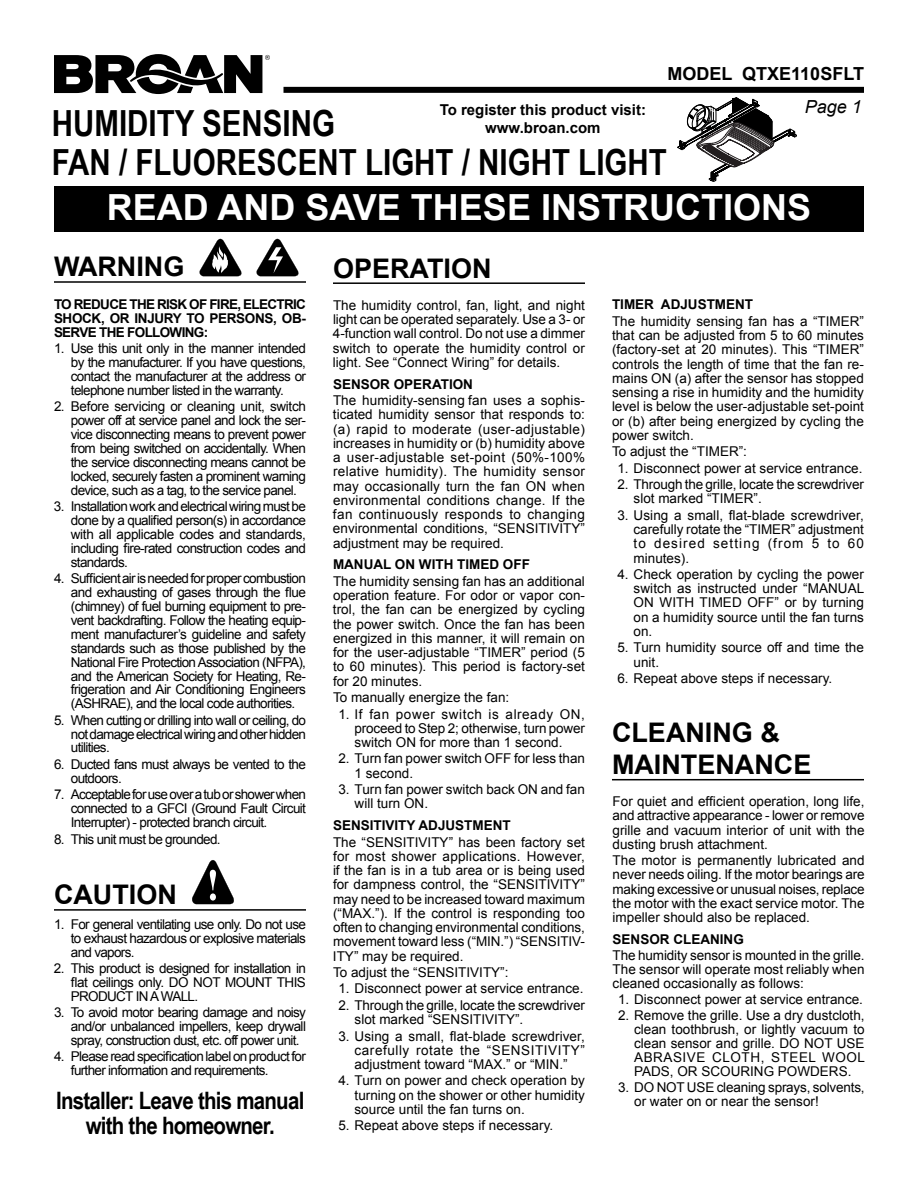
<style>
.page{position:relative;width:918px;height:1188px;background:#fff}
.page>*{position:absolute;margin:0;border:0;box-sizing:border-box;transform-origin:0 0}
.t1{font:700 36px/39px "Arial Narrow";color:#000}
.t2{font:700 36px "Arial";color:#fff}
.t3{font:700 27px/32.4px "Arial";color:#000}
.t4{font:700 24px/25.5px "Arial Narrow";letter-spacing:-.03em;color:#000;text-align:center;scale:1.04 1}
.t5{font:700 18px "Arial";color:#000}
.t6{font:italic 18px "Arial";color:#000}
.t7{font:700 15px/18px "Arial";color:#000;text-align:center}
.t8{font:13.5px/14.2px "Arial";color:#000;text-align:justify}
.t9{font:700 13.5px/14px "Arial";color:#000;text-align:justify}
.t10{font:13.5px/14px "Arial";letter-spacing:-.05em;color:#000}
</style>
<div class="page">
<div style="left:284px;top:87px;width:580px;height:6px;background:#000"></div>
<svg style="left:54px;top:54px;width:216px;height:40px"></svg>
<hr style="left:54px;top:281px;width:252px;height:2px;background:#000">
<hr style="left:54px;top:909px;width:252px;height:2px;background:#000">
<svg style="left:199px;top:239px;width:42px;height:38px"></svg>
<svg style="left:256px;top:239px;width:42px;height:38px"></svg>
<svg style="left:192px;top:860px;width:42px;height:45px"></svg>
<div style="left:54px;top:186px;width:810px;height:46px;background:#000"></div>
<hr style="left:612px;top:779px;width:252px;height:1px;background:#000">
<hr style="left:333px;top:282px;width:252px;height:2px;background:#000">
<svg style="left:678px;top:98px;width:119px;height:84px"></svg>
<h3 class="t5" style="left:668px;top:61px;width:198px">MODEL QTXE110SFLT</h3>
<h3 class="t6" style="left:805px;top:95px;width:44px">Page</h3>
<p class="t7" style="left:440px;top:101px;width:208px">To register this product visit: www.broan.com</p>
<h1 class="t1" style="left:52px;top:102px;width:617px">HUMIDITY SENSING<br>FAN / FLUORESCENT LIGHT / NIGHT LIGHT</h1>
<h1 class="t2" style="left:107px;top:183px;width:706px">READ AND SAVE THESE INSTRUCTIONS</h1>
<h2 class="t3" style="left:54px;top:252px;width:132px">WARNING</h2>
<p class="t9" style="left:54px;top:298px;width:253px">TO REDUCE THE RISK OF FIRE, ELECTRIC SHOCK, OR INJURY TO PERSONS, OB-SERVE THE FOLLOWING:</p>
<p class="t8" style="left:71px;top:342px;width:237px;text-indent:-17px">1. Use this unit only in the manner intended by the manufacturer. If you have questions, contact the manufacturer at the address or telephone number listed in the warranty.</p>
<p class="t8" style="left:71px;top:400px;width:237px;text-indent:-17px">2. Before servicing or cleaning unit, switch power off at service panel and lock the ser&shy;vice disconnecting means to prevent power from being switched on accidentally. When the service disconnecting means cannot be locked, securely fasten a prominent warning device, such as a tag, to the service panel.</p>
<p class="t8" style="left:71px;top:499px;width:237px;text-indent:-17px">3. Installation work and electrical wiring must be done by a qualified person(s) in accordance with all applicable codes and standards, including fire-rated construction codes and standards.</p>
<p class="t8" style="left:71px;top:571px;width:237px;text-indent:-17px">4. Sufficient air is needed for proper combustion and exhausting of gases through the flue (chimney) of fuel burning equipment to pre&shy;vent backdrafting. Follow the heating equip&shy;ment manufacturer’s guideline and safety standards such as those published by the National Fire Protection Association (NFPA), and the American Society for Heating, Re&shy;frigeration and Air Conditioning Engineers (ASHRAE), and the local code authorities.</p>
<p class="t8" style="left:71px;top:713px;width:237px;text-indent:-17px">5. When cutting or drilling into wall or ceiling, do notdamageelectricalwiringandotherhidden utilities.</p>
<p class="t10" style="left:71px;top:757px;width:237px;text-indent:-17px">6. Ducted fans must always be vented to the outdoors.</p>
<p class="t8" style="left:71px;top:787px;width:237px;text-indent:-17px">7. Acceptableforuseoveratuborshowerwhen connected to a GFCI (Ground Fault Circuit Interrupter) - protected branch circuit.</p>
<p class="t10" style="left:54px;top:832px;width:168px">8. This unit must be grounded.</p>
<h2 class="t3" style="left:54px;top:879px;width:124px">CAUTION</h2>
<p class="t8" style="left:71px;top:917px;width:237px;text-indent:-17px">1. For general ventilating use only. Do not use to exhaust hazardous or explosive materials and vapors.</p>
<p class="t8" style="left:71px;top:961px;width:237px;text-indent:-17px">2. This product is designed for installation in flat ceilings only. DO NOT MOUNT THIS PRODUCT IN A WALL.</p>
<p class="t8" style="left:71px;top:1005px;width:237px;text-indent:-17px">3. To avoid motor bearing damage and noisy and/or unbalanced impellers, keep drywall spray, construction dust, etc. off power unit.</p>
<p class="t10" style="left:71px;top:1049px;width:237px;text-indent:-17px">4. Please read specification label on product for further information and requirements.</p>
<h3 class="t4" style="left:56px;top:1086px;width:240px">Installer: Leave this manual with the homeowner.</h3>
<h2 class="t3" style="left:333px;top:253px;width:160px">OPERATION</h2>
<p class="t8" style="left:333px;top:298px;width:254px">The humidity control, fan, light, and night light can be operated separately. Use a 3- or 4-function wall control. Do not use a dimmer switch to operate the humidity control or light. See “Connect Wiring” for details.</p>
<p class="t9" style="left:333px;top:377px;width:142px">SENSOR OPERATION</p>
<p class="t8" style="left:333px;top:393px;width:254px">The humidity-sensing fan uses a sophis&shy;ticated humidity sensor that responds to: (a) rapid to moderate (user-adjustable) increases in humidity or (b) humidity above a user-adjustable set-point (50%-100% relative humidity). The humidity sensor may occasionally turn the fan ON when environmental conditions change. If the fan continuously responds to changing environmental conditions, “SENSITIVITY” adjustment may be required.</p>
<p class="t9" style="left:333px;top:558px;width:198px">MANUAL ON WITH TIMED OFF</p>
<p class="t8" style="left:333px;top:574px;width:254px">The humidity sensing fan has an additional operation feature. For odor or vapor con&shy;trol, the fan can be energized by cycling the power switch. Once the fan has been energized in this manner, it will remain on for the user-adjustable “TIMER” period (5 to 60 minutes). This period is factory-set for 20 minutes.</p>
<p class="t8" style="left:333px;top:690px;width:178px">To manually energize the fan:</p>
<p class="t8" style="left:355px;top:707px;width:232px;text-indent:-16px">1. If fan power switch is already ON, proceed to Step 2; otherwise, turn power switch ON for more than 1 second.</p>
<p class="t8" style="left:355px;top:752px;width:232px;text-indent:-16px">2. Turn fan power switch OFF for less than<br>1 second.</p>
<p class="t8" style="left:355px;top:782px;width:232px;text-indent:-16px">3. Turn fan power switch back ON and fan will turn ON.</p>
<p class="t9" style="left:333px;top:819px;width:179px">SENSITIVITY ADJUSTMENT</p>
<p class="t8" style="left:333px;top:835px;width:254px">The “SENSITIVITY” has been factory set for most shower applications. However, if the fan is in a tub area or is being used for dampness control, the “SENSITIVITY” may need to be increased toward maximum (“MAX.”). If the control is responding too often to changing environmental conditions, movement toward less (“MIN.”) “SENSITIV-ITY” may be required.</p>
<p class="t8" style="left:333px;top:965px;width:177px">To adjust the “SENSITIVITY”:</p>
<p class="t8" style="left:338px;top:982px;width:247px">1. Disconnect power at service entrance.</p>
<p class="t8" style="left:355px;top:998px;width:232px;text-indent:-16px">2. Through the grille, locate the screwdriver slot marked “SENSITIVITY”.</p>
<p class="t8" style="left:355px;top:1029px;width:232px;text-indent:-16px">3. Using a small, flat-blade screwdriver, carefully rotate the “SENSITIVITY” adjustment toward “MAX.” or “MIN.”</p>
<p class="t8" style="left:355px;top:1074px;width:232px;text-indent:-16px">4. Turn on power and check operation by turning on the shower or other humidity source until the fan turns on.</p>
<p class="t8" style="left:338px;top:1119px;width:216px">5. Repeat above steps if necessary.</p>
<p class="t9" style="left:612px;top:298px;width:143px">TIMER ADJUSTMENT</p>
<p class="t8" style="left:612px;top:314px;width:254px">The humidity sensing fan has a “TIMER” that can be adjusted from 5 to 60 minutes (factory-set at 20 minutes). This “TIMER” controls the length of time that the fan re&shy;mains ON (a) after the sensor has stopped sensing a rise in humidity and the humidity level is below the user-adjustable set-point or (b) after being energized by cycling the power switch.</p>
<p class="t8" style="left:612px;top:445px;width:137px">To adjust the “TIMER”:</p>
<p class="t8" style="left:617px;top:461px;width:247px">1. Disconnect power at service entrance.</p>
<p class="t8" style="left:634px;top:477px;width:232px;text-indent:-16px">2. Through the grille, locate the screwdriver slot marked “TIMER”.</p>
<p class="t8" style="left:634px;top:508px;width:232px;text-indent:-16px">3. Using a small, flat-blade screwdriver, carefully rotate the “TIMER” adjustment to desired setting (from 5 to 60 minutes).</p>
<p class="t8" style="left:634px;top:567px;width:232px;text-indent:-16px">4. Check operation by cycling the power switch as instructed under “MANUAL ON WITH TIMED OFF” or by turning on a humidity source until the fan turns on.</p>
<p class="t8" style="left:634px;top:641px;width:232px;text-indent:-16px">5. Turn humidity source off and time the unit.</p>
<p class="t8" style="left:617px;top:671px;width:216px">6. Repeat above steps if necessary.</p>
<h2 class="t3" style="left:612px;top:717px;width:201px">CLEANING &amp;<br>MAINTENANCE</h2>
<p class="t8" style="left:613px;top:794px;width:254px">For quiet and efficient operation, long life, and attractive appearance - lower or remove grille and vacuum interior of unit with the dusting brush attachment.</p>
<p class="t8" style="left:613px;top:854px;width:254px">The motor is permanently lubricated and never needs oiling. If the motor bearings are making excessive or unusual noises, replace the motor with the exact service motor. The impeller should also be replaced.</p>
<p class="t9" style="left:613px;top:932px;width:133px">SENSOR CLEANING</p>
<p class="t8" style="left:613px;top:948px;width:254px">The humidity sensor is mounted in the grille.<br>The sensor will operate most reliably when cleaned occasionally as follows:</p>
<p class="t8" style="left:618px;top:992px;width:247px">1. Disconnect power at service entrance.</p>
<p class="t8" style="left:634px;top:1008px;width:232px;text-indent:-16px">2. Remove the grille. Use a dry dustcloth, clean toothbrush, or lightly vacuum to clean sensor and grille. DO NOT USE ABRASIVE CLOTH, STEEL WOOL PADS, OR SCOURING POWDERS.</p>
<p class="t8" style="left:634px;top:1080px;width:232px;text-indent:-16px">3. DO NOT USE cleaning sprays, solvents, or water on or near the sensor!</p>
</div>
